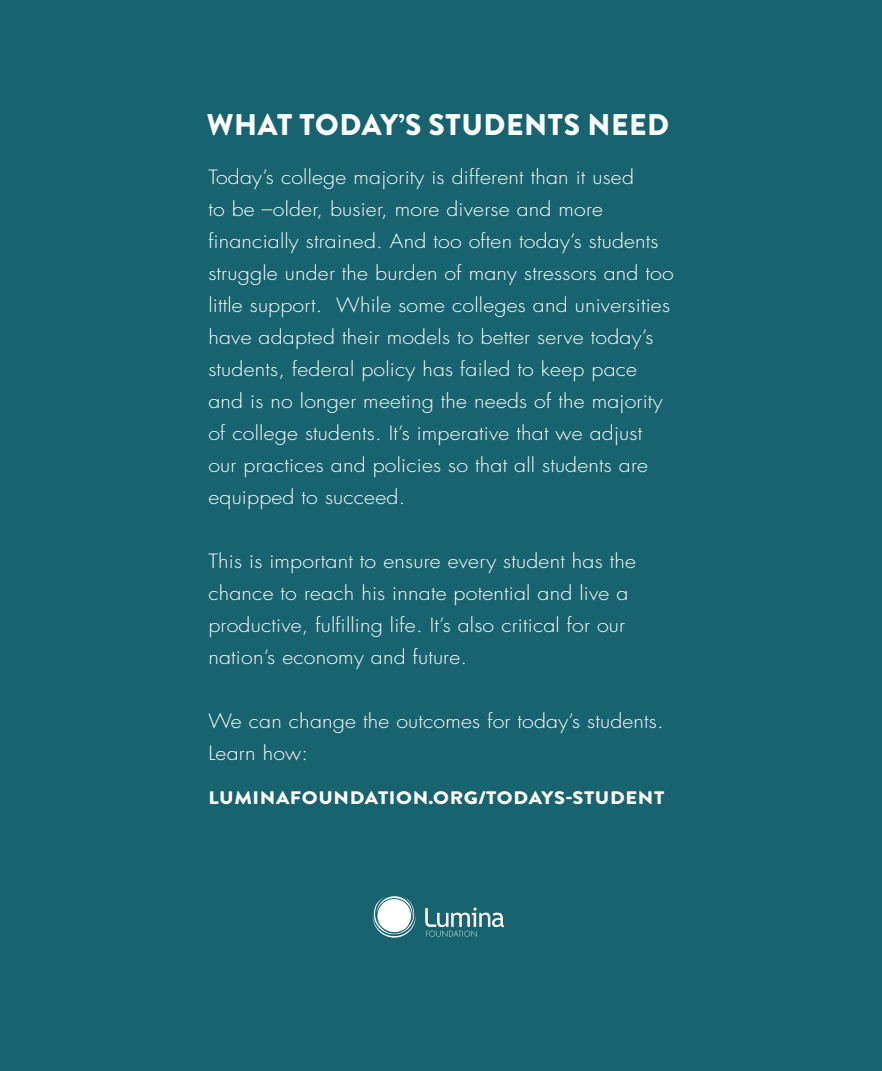
<style>
.page{position:relative;width:882px;height:1071px;background:#17636f}
.page>*{position:absolute;margin:0;border:0;box-sizing:border-box;transform-origin:0 0}
.t1{font:900 29.93px "Brandon Grotesque";letter-spacing:.02em;color:#fff}
.t2{font:300 19.25px/32px "Futura Std";letter-spacing:.01em;color:#fff;scale:1.11 1}
.t3{font:900 18.2px "Brandon Grotesque";letter-spacing:.03em;color:#fff;scale:1.11 1}
</style>
<div class="page">
<svg style="left:373px;top:896px;width:43px;height:42px"></svg>
<svg style="left:425px;top:908px;width:79px;height:29px"></svg>
<p class="t1" style="left:207px;top:103px;width:464px">WHAT TODAY’S STUDENTS NEED</p>
<p class="t2" style="left:208px;top:162px;width:421px">Today’s college majority is different than it used<br>to be –older, busier, more diverse and more financially strained. And too often today’s students struggle under the burden of many stressors and too little support. While some colleges and universities have adapted their models to better serve today’s students, federal policy has failed to keep pace and is no longer meeting the needs of the majority of college students. It’s imperative that we adjust our practices and policies so that all students are equipped to succeed.</p>
<p class="t2" style="left:208px;top:546px;width:387px">This is important to ensure every student has the chance to reach his innate potential and live a productive, fulfilling life. It’s also critical for our nation’s economy and future.</p>
<p class="t2" style="left:208px;top:706px;width:412px">We can change the outcomes for today’s students.<br>Learn how:</p>
<p class="t3" style="left:209px;top:785px;width:412px">LUMINAFOUNDATION.ORG/TODAYS-STUDENT</p>
</div>
